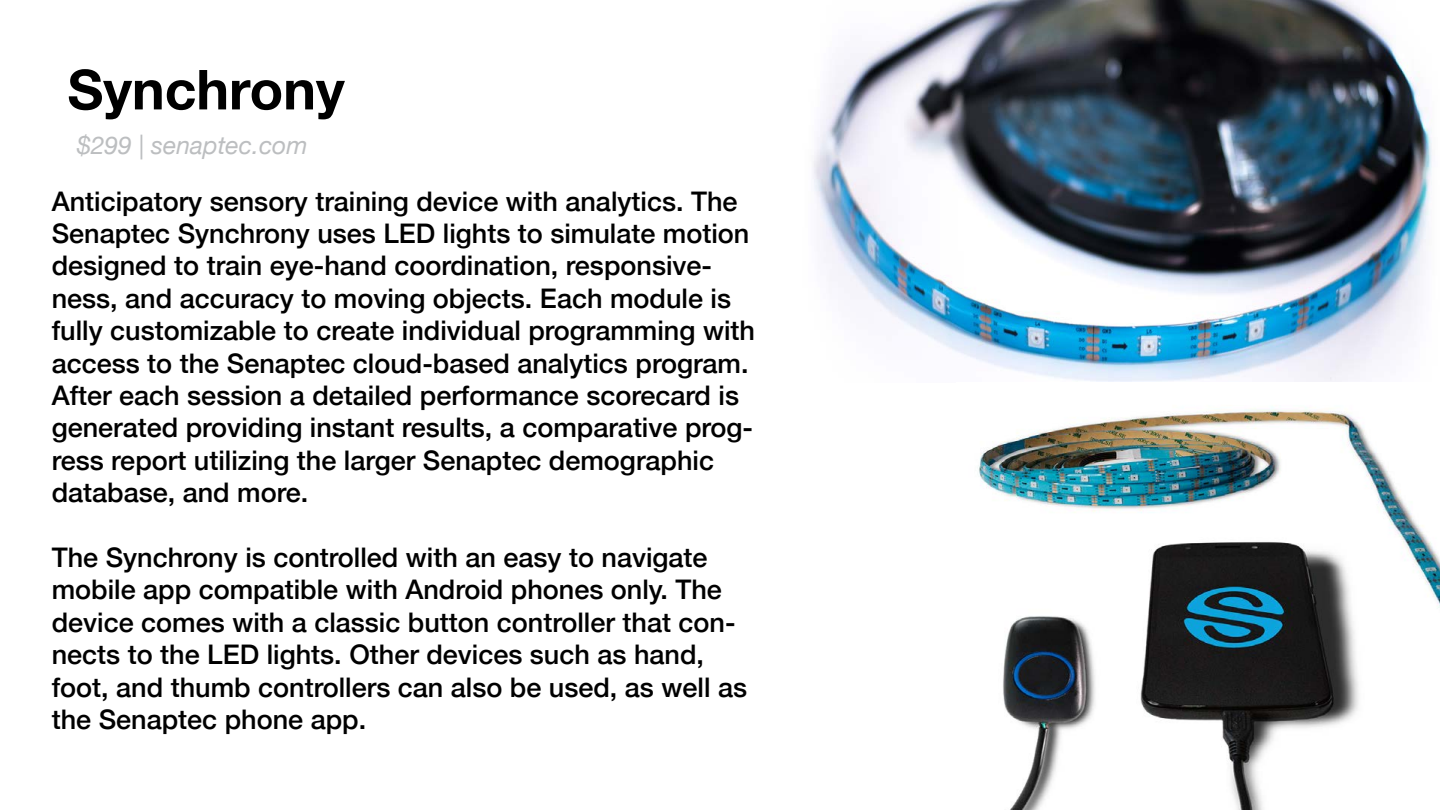
<style>
.page{position:relative;width:1440px;height:810px;background:#fff}
.page>*{position:absolute;margin:0;border:0;box-sizing:border-box;transform-origin:0 0}
.t1{font:700 55.2px "Helvetica Neue";color:#000}
.t2{font:500 27px/32.4px "Helvetica Neue";color:#000}
.t3{font:italic 24.75px "Helvetica Neue";color:#bcbec0}
</style>
<div class="page">
<img style="left:813px;top:0;width:619px;height:382px">
<img style="left:979px;top:407px;width:461px;height:403px">
<h1 class="t1" style="left:68px;top:46px;width:279px">Synchrony</h1>
<p class="t3" style="left:77px;top:128px;width:232px">$299 | senaptec.com</p>
<p class="t2" style="left:52px;top:183px;width:705px">Anticipatory sensory training device with analytics. The Senaptec Synchrony uses LED lights to simulate motion designed to train eye-hand coordination, responsive&shy;ness, and accuracy to moving objects. Each module is fully customizable to create individual programming with access to the Senaptec cloud-based analytics program.<br>After each session a detailed performance scorecard is generated providing instant results, a comparative prog&shy;ress report utilizing the larger Senaptec demographic database, and more.</p>
<p class="t2" style="left:52px;top:539px;width:697px">The Synchrony is controlled with an easy to navigate mobile app compatible with Android phones only. The device comes with a classic button controller that con&shy;nects to the LED lights. Other devices such as hand, foot, and thumb controllers can also be used, as well as the Senaptec phone app.</p>
</div>
